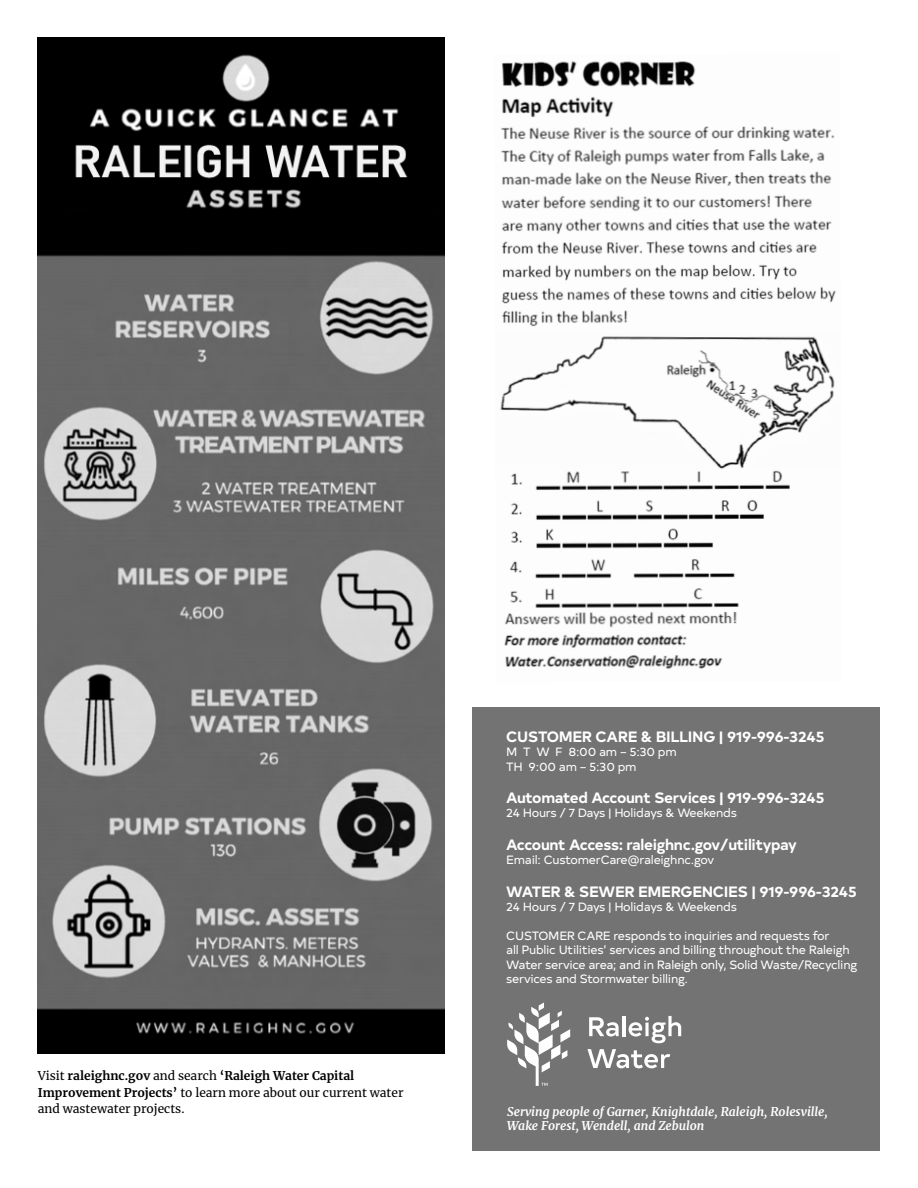
<style>
.page{position:relative;width:918px;height:1188px;background:#fff}
.page>*{position:absolute;margin:0;border:0;box-sizing:border-box;transform-origin:0 0}
.t1{font:700 15px "Typold";letter-spacing:-.02em;color:#fff}
.t2{font:12px/14.4px "Typold";letter-spacing:-.02em;color:#fff}
.t3{font:12px/16.5px "Merriweather";color:#000}
.t4{font:italic 700 12px/14.4px "Merriweather";color:#fff}
.s1{font-weight:700}
</style>
<div class="page">
<div style="left:472px;top:707px;width:408px;height:443px;background:#737373"></div>
<svg style="left:507px;top:1002px;width:63px;height:84px"></svg>
<svg style="left:589px;top:1017px;width:30px;height:20px"></svg>
<hr style="left:622px;top:1016px;width:3px;height:20px;background:#fefefe">
<svg style="left:629px;top:1016px;width:52px;height:27px"></svg>
<svg style="left:587px;top:1049px;width:83px;height:19px"></svg>
<img style="left:500px;top:61px;width:336px;height:608px">
<img style="left:38px;top:38px;width:407px;height:1016px">
<p class="t3" style="left:38px;top:1067px;width:367px">Visit <span class="s1">raleighnc.gov</span> and search <span class="s1">‘Raleigh Water Capital<br>Improvement Projects’</span> to learn more about our current water and wastewater projects.</p>
<p class="t1" style="left:506px;top:724px;width:320px">CUSTOMER CARE &amp; BILLING | 919-996-3245</p>
<p class="t2" style="left:506px;top:744px;width:172px">M T W F 8:00 am – 5:30 pm<br>TH 9:00 am – 5:30 pm</p>
<p class="t1" style="left:506px;top:785px;width:320px">Automated Account Services | 919-996-3245</p>
<p class="t2" style="left:506px;top:805px;width:232px">24 Hours / 7 Days | Holidays &amp; Weekends</p>
<p class="t1" style="left:506px;top:832px;width:292px">Account Access: raleighnc.gov/utilitypay</p>
<p class="t2" style="left:506px;top:852px;width:209px">Email: CustomerCare@raleighnc.gov</p>
<p class="t1" style="left:506px;top:879px;width:352px">WATER &amp; SEWER EMERGENCIES | 919-996-3245</p>
<p class="t2" style="left:506px;top:899px;width:232px">24 Hours / 7 Days | Holidays &amp; Weekends</p>
<p class="t2" style="left:506px;top:927px;width:353px">CUSTOMER CARE responds to inquiries and requests for<br>all Public Utilities’ services and billing throughout the Raleigh Water service area; and in Raleigh only, Solid Waste/Recycling services and Stormwater billing.</p>
<p class="t4" style="left:507px;top:1104px;width:322px">Serving people of Garner, Knightdale, Raleigh, Rolesville,<br>Wake Forest, Wendell, and Zebulon</p>
</div>
